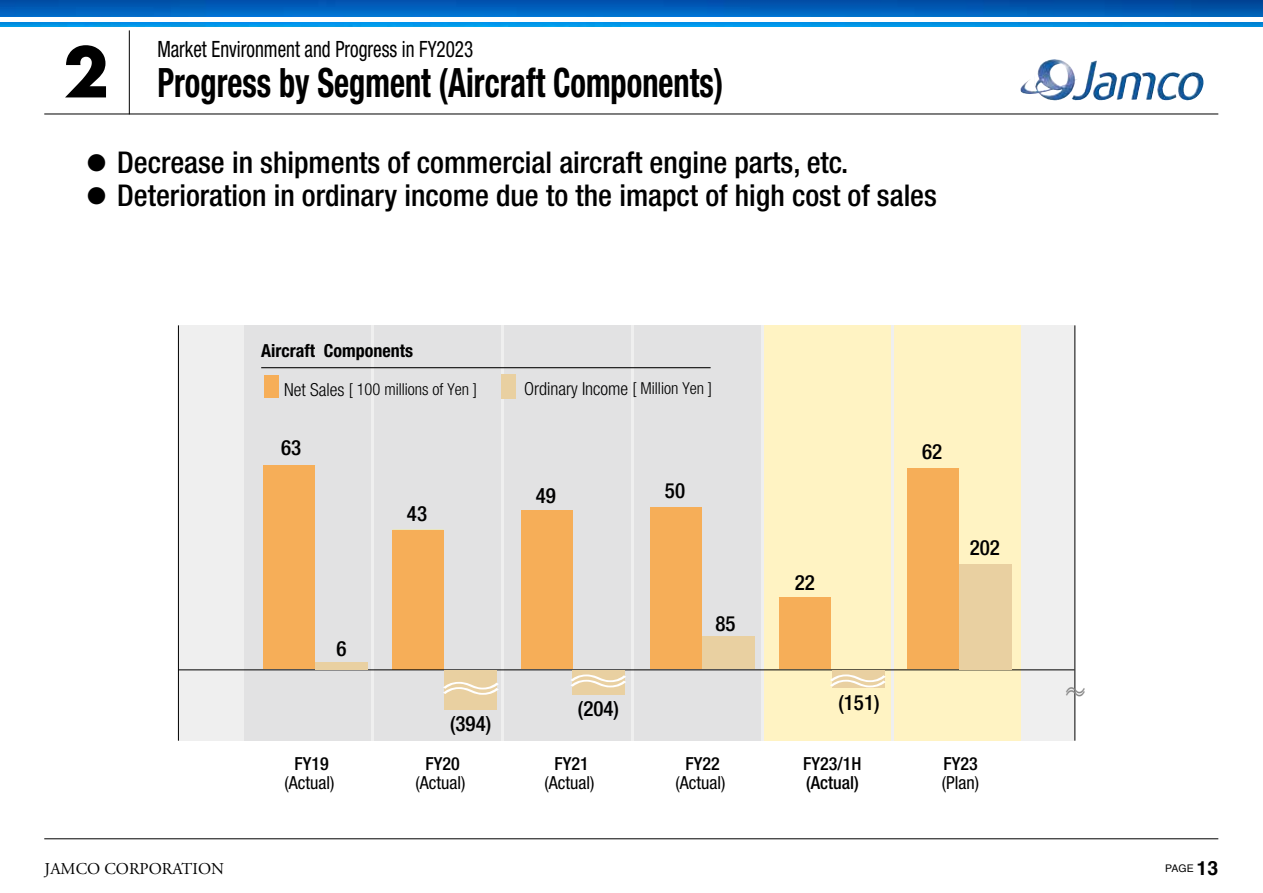
<style>
.page{position:relative;width:1263px;height:893px;background:#fff}
.page>*{position:absolute;margin:0;border:0;box-sizing:border-box;transform-origin:0 0}
.t1{font:700 67.5px "Futura";color:#000}
.t2{font:700 condensed 40.5px "Helvetica Neue";color:#000;scale:.8 1}
.t3{font:300 37.65px "Gothic MB101 Pro";color:#fff;scale:1.96 1}
.t4{font:300 30.9px "Gothic MB101 Pro";color:#898989;scale:.8 1}
.t5{font:500 condensed 30px "Helvetica Neue";color:#000}
.t6{font:24px "Zapf Dingbats ITC";color:#000}
.t7{font:condensed 22.5px "Helvetica Neue";color:#000;scale:.85 1}
.t8{font:500 condensed 21px "Helvetica Neue";color:#000}
.t9{font:700 19.5px "Helvetica";color:#000}
.t10{font:condensed 18px "Helvetica Neue";color:#000}
.t11{font:500 condensed 18px/19.5px "Helvetica Neue";color:#000}
.t12{font:300 condensed 18px "Helvetica Neue";color:#000}
.t13{font:700 condensed 18px "Helvetica Neue";color:#000}
.t14{font:300 condensed 16.5px "Helvetica Neue";color:#000}
.t15{font:16.5px "Adobe Garamond Pro";color:#000}
.t16{font:10.5px "Helvetica";color:#000}
.s1{font-size:18px}
.s2{font-size:16.5px}
</style>
<div class="page">
<img style="left:1020px;top:59px;width:57px;height:41px">
<hr style="left:44px;top:114px;width:1174px;height:1px;background:#000">
<hr style="left:44px;top:838px;width:1174px;height:1px;background:#000">
<hr style="left:129px;top:30px;width:1px;height:84px;background:#000">
<img style="left:0;top:0;width:1263px;height:27px">
<hr style="left:0;top:17px;width:1263px;height:4px;background:#fff">
<div style="left:178px;top:325px;width:896px;height:416px;background:#efefef"></div>
<div style="left:894px;top:325px;width:126px;height:416px;background:#fff3c3"></div>
<div style="left:764px;top:325px;width:126px;height:416px;background:#fff3c3"></div>
<div style="left:634px;top:325px;width:126px;height:416px;background:#e2e2e3"></div>
<div style="left:504px;top:325px;width:126px;height:416px;background:#e2e2e3"></div>
<div style="left:374px;top:325px;width:126px;height:416px;background:#e2e2e3"></div>
<div style="left:244px;top:325px;width:126px;height:416px;background:#e2e2e3"></div>
<div style="left:263px;top:465px;width:52px;height:204px;background:#f6ae58"></div>
<div style="left:392px;top:530px;width:52px;height:139px;background:#f6ae58"></div>
<div style="left:521px;top:511px;width:52px;height:158px;background:#f6ae58"></div>
<div style="left:650px;top:507px;width:51px;height:162px;background:#f6ae58"></div>
<div style="left:779px;top:598px;width:51px;height:71px;background:#f6ae58"></div>
<div style="left:908px;top:469px;width:51px;height:200px;background:#f6ae58"></div>
<hr style="left:1074px;top:325px;width:1px;height:416px;background:#000">
<hr style="left:178px;top:325px;width:1px;height:416px;background:#000">
<hr style="left:178px;top:669px;width:896px;height:1px;background:#000">
<div style="left:444px;top:671px;width:53px;height:39px;background:#e9d0a1"></div>
<div style="left:959px;top:564px;width:53px;height:105px;background:#e9d0a1"></div>
<div style="left:702px;top:637px;width:53px;height:32px;background:#e9d0a1"></div>
<div style="left:315px;top:662px;width:53px;height:7px;background:#e9d0a1"></div>
<div style="left:573px;top:671px;width:52px;height:24px;background:#e9d0a1"></div>
<div style="left:832px;top:671px;width:53px;height:17px;background:#e9d0a1"></div>
<div style="left:501px;top:375px;width:15px;height:24px;background:#e9d0a1"></div>
<div style="left:264px;top:375px;width:15px;height:23px;background:#f6ae58"></div>
<hr style="left:261px;top:367px;width:450px;height:1px;background:#000">
<h1 class="t1" style="left:63px;top:23px;width:47px">2</h1>
<p class="t7" style="left:157px;top:36px;width:373px">Market Environment and Progress FYin 2023</p>
<h2 class="t2" style="left:157px;top:58px;width:709px">Progress by Segment (Aircraft Components(</h2>
<p class="t6" style="left:87px;top:152px;width:20px">●</p>
<p class="t6" style="left:87px;top:185px;width:20px">●</p>
<p class="t5" style="left:117px;top:144px;width:733px">Decrease in shipments of commercial aircraft engine parts, etc.</p>
<p class="t5" style="left:117px;top:177px;width:821px">Deterioration in ordinary income due to the imapct of high cost of sales</p>
<p class="t13" style="left:261px;top:340px;width:55px">Aircraft</p>
<p class="t13" style="left:324px;top:340px;width:91px">Components</p>
<p class="t14" style="left:284px;top:380px;width:195px"><span class="s1">Net Sales</span> [ 100 millions of Yen ]</p>
<p class="t8" style="left:281px;top:435px;width:22px">63</p>
<p class="t8" style="left:407px;top:501px;width:22px">43</p>
<p class="t12" style="left:524px;top:378px;width:189px">Ordinary Income <span class="s2">[ Million Yen [</span></p>
<p class="t8" style="left:536px;top:483px;width:22px">49</p>
<p class="t8" style="left:665px;top:478px;width:22px">50</p>
<p class="t8" style="left:336px;top:636px;width:12px">6</p>
<p class="t11" style="left:294px;top:753px;width:36px">FY19</p>
<p class="t10" style="left:284px;top:772px;width:52px">(Actual(</p>
<p class="t3" style="left:434px;top:654px;width:39px">~</p>
<p class="t8" style="left:450px;top:711px;width:43px">)394(</p>
<p class="t11" style="left:425px;top:753px;width:36px">FY20</p>
<p class="t10" style="left:415px;top:772px;width:52px">(Actual(</p>
<p class="t3" style="left:561px;top:647px;width:39px">~</p>
<p class="t8" style="left:578px;top:695px;width:43px">)204(</p>
<p class="t11" style="left:554px;top:753px;width:36px">FY21</p>
<p class="t10" style="left:544px;top:772px;width:52px">(Actual(</p>
<p class="t8" style="left:715px;top:610px;width:22px">85</p>
<p class="t11" style="left:685px;top:753px;width:36px">FY22</p>
<p class="t10" style="left:675px;top:772px;width:52px">(Actual(</p>
<p class="t8" style="left:795px;top:570px;width:22px">22</p>
<p class="t3" style="left:821px;top:647px;width:39px">~</p>
<p class="t8" style="left:838px;top:690px;width:43px">)151(</p>
<p class="t11" style="left:803px;top:753px;width:60px">FY23/1H (Actual(</p>
<p class="t8" style="left:922px;top:439px;width:22px">62</p>
<p class="t8" style="left:970px;top:535px;width:32px">202</p>
<p class="t11" style="left:943px;top:753px;width:36px">FY23</p>
<p class="t10" style="left:942px;top:772px;width:39px">(Plan(</p>
<p class="t15" style="left:45px;top:858px;width:181px">JAMCO CORPORATION</p>
<p class="t4" style="left:1063px;top:664px;width:32px">~</p>
<p class="t9" style="left:1196px;top:853px;width:23px">13</p>
<p class="t16" style="left:1165px;top:860px;width:30px">PAGE</p>
</div>
